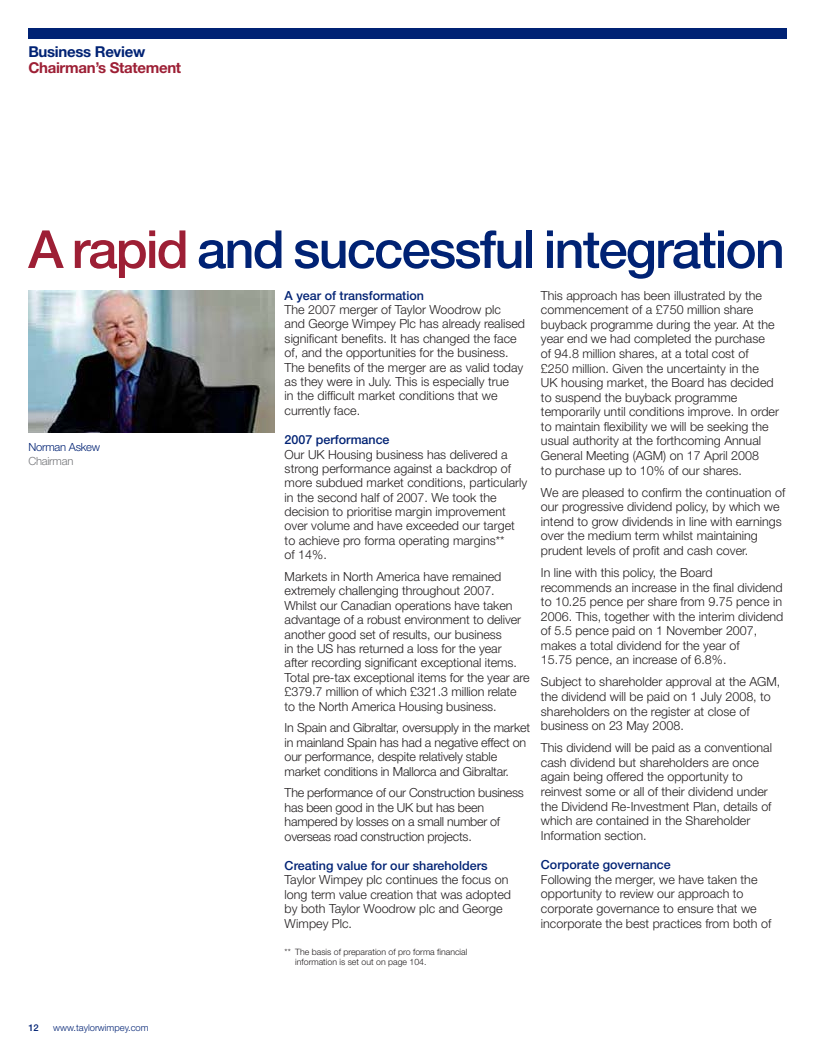
<style>
.page{position:relative;width:815px;height:1053px;background:#fff}
.page>*{position:absolute;margin:0;border:0;box-sizing:border-box;transform-origin:0 0}
.t1{font:500 52.5px "Helvetica Neue LT Std";letter-spacing:-.035em;color:#002274}
.t2{font:700 15px/16.2px "Helvetica Neue LT Std";letter-spacing:-.02em;color:#9d1f35}
.t3{font:300 12.5px/14.4px "Helvetica Neue LT Std";color:#231f20}
.t4{font:300 12.5px/14.4px "Helvetica Neue LT Std";letter-spacing:-.02em;color:#231f20}
.t5{font:300 11.25px/13.8px "Helvetica Neue LT Std";letter-spacing:-.02em;color:#002274}
.t6{font:300 9.38px "Helvetica Neue LT Std";color:#002274}
.t7{font:500 9.38px "Helvetica Neue LT Std";color:#002274}
.t8{font:300 8.75px/10px "Helvetica Neue LT Std";color:#231f20}
.s1{color:#002274}
.s2{color:#9d1f35}
.s3{font-weight:500;color:#002274}
.s4{color:#75767a}
</style>
<div class="page">
<div style="left:28px;top:28px;width:759px;height:11px;background:#002274"></div>
<img style="left:28px;top:291px;width:246px;height:141px">
<p class="t2" style="left:28px;top:43px;width:154px"><span class="s1">Business Review<br></span>Chairman’s Statement</p>
<p class="t1" style="left:28px;top:230px;width:758px"><span class="s2">A rapid</span> and successful integration</p>
<p class="t3" style="left:285px;top:289px;width:242px"><span class="s3">A year of transformation<br></span>The 2007 merger of Taylor Woodrow plc<br>and George Wimpey Plc has already realised significant benefits. It has changed the face of, and the opportunities for the business.<br>The benefits of the merger are as valid today as they were in July. This is especially true<br>in the difficult market conditions that we currently face.</p>
<p class="t3" style="left:285px;top:433px;width:244px"><span class="s3">2007 performance<br></span>Our UK Housing business has delivered a strong performance against a backdrop of more subdued market conditions, particularly in the second half of 2007. We took the decision to prioritise margin improvement over volume and have exceeded our target to achieve pro forma operating margins**<br>of 14%.</p>
<p class="t3" style="left:285px;top:570px;width:247px">Markets in North America have remained extremely challenging throughout 2007.<br>Whilst our Canadian operations have taken advantage of a robust environment to deliver another good set of results, our business<br>in the US has returned a loss for the year<br>after recording significant exceptional items.<br>Total pre-tax exceptional items for the year are £379.7 million of which £321.3 million relate to the North America Housing business.</p>
<p class="t3" style="left:285px;top:722px;width:247px">In Spain and Gibraltar, oversupply in the market in mainland Spain has had a negative effect on our performance, despite relatively stable market conditions in Mallorca and Gibraltar.</p>
<p class="t4" style="left:285px;top:787px;width:241px">The performance of our Construction business has been good in the UK but has been hampered by losses on a small number of overseas road construction projects.</p>
<p class="t3" style="left:285px;top:859px;width:228px"><span class="s3">Creating value for our shareholders </span>Taylor Wimpey plc continues the focus on long term value creation that was adopted by both Taylor Woodrow plc and George Wimpey Plc.</p>
<p class="t3" style="left:541px;top:289px;width:240px">This approach has been illustrated by the commencement of a £750 million share buyback programme during the year. At the year end we had completed the purchase<br>of 94.8 million shares, at a total cost of £250 million. Given the uncertainty in the<br>UK housing market, the Board has decided to suspend the buyback programme temporarily until conditions improve. In order to maintain flexibility we will be seeking the usual authority at the forthcoming Annual General Meeting (AGM) on 17 April 2008<br>to purchase up to 10% of our shares.</p>
<p class="t3" style="left:541px;top:486px;width:246px">We are pleased to confirm the continuation of our progressive dividend policy, by which we intend to grow dividends in line with earnings over the medium term whilst maintaining prudent levels of profit and cash cover.</p>
<p class="t3" style="left:541px;top:566px;width:244px">In line with this policy, the Board recommends an increase in the final dividend to 10.25 pence per share from 9.75 pence in 2006. This, together with the interim dividend of 5.5 pence paid on 1 November 2007, makes a total dividend for the year of<br>15.75 pence, an increase of 6.8%.</p>
<p class="t3" style="left:541px;top:676px;width:241px">Subject to shareholder approval at the AGM, the dividend will be paid on 1 July 2008, to shareholders on the register at close of business on 23 May 2008.</p>
<p class="t3" style="left:541px;top:741px;width:233px">This dividend will be paid as a conventional cash dividend but shareholders are once again being offered the opportunity to reinvest some or all of their dividend under the Dividend Re-Investment Plan, details of which are contained in the Shareholder Information section.</p>
<p class="t3" style="left:541px;top:858px;width:232px"><span class="s3">Corporate governance<br></span>Following the merger, we have taken the opportunity to review our approach to corporate governance to ensure that we incorporate the best practices from both of</p>
<p class="t5" style="left:28px;top:441px;width:73px">Norman Askew<br><span class="s4">Chairman</span></p>
<p class="t7" style="left:28px;top:1024px;width:12px">12</p>
<p class="t6" style="left:53px;top:1024px;width:97px">www.taylorwimpey.com</p>
<p class="t8" style="left:295px;top:947px;width:174px;text-indent:-11px">** The basis of preparation of pro forma financial information is set out on page 104.</p>
</div>
